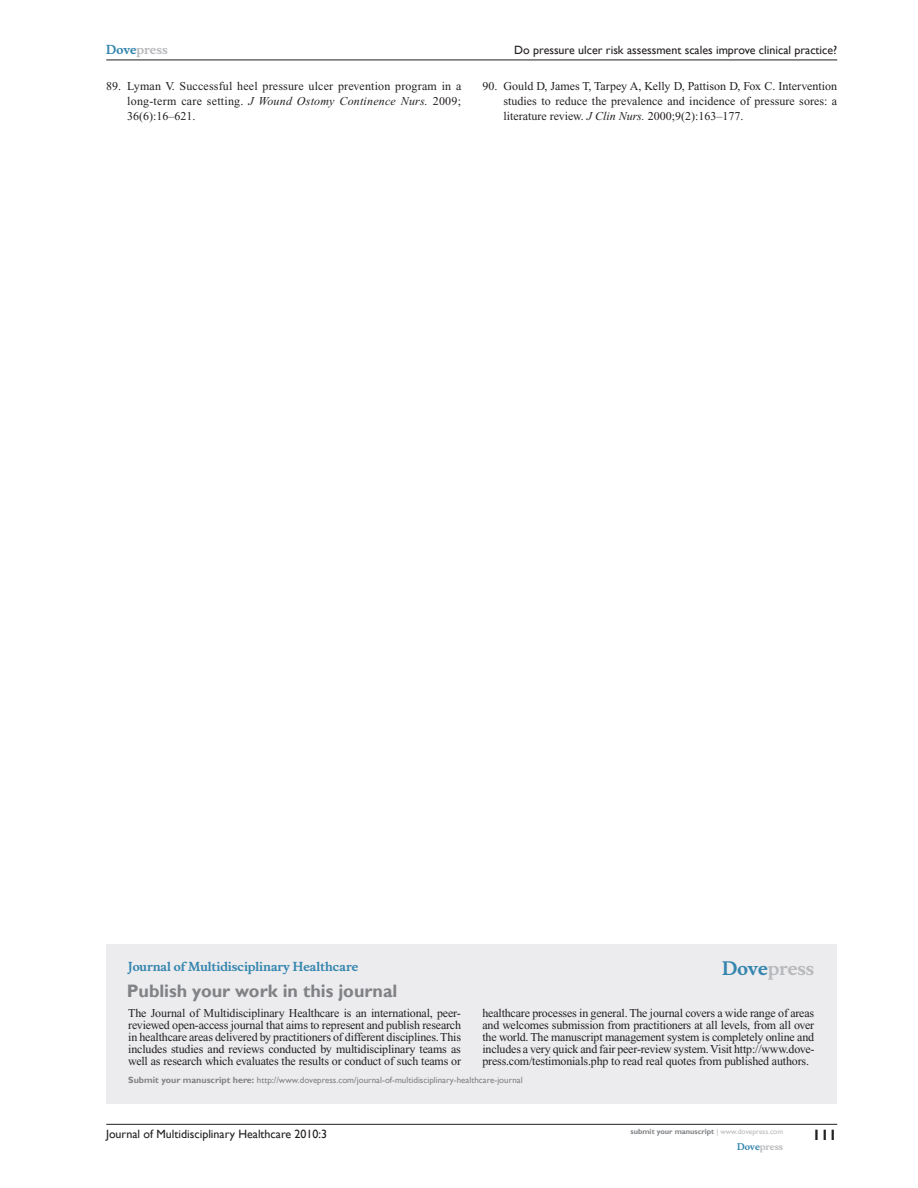
<style>
.page{position:relative;width:918px;height:1188px;background:#fff}
.page>*{position:absolute;margin:0;border:0;box-sizing:border-box;transform-origin:0 0}
.t1{font:700 18px "Gill Sans";color:#808285}
.t2{font:700 18px "Musee";color:#b8b9bc}
.t3{font:700 15px "Gill Sans";color:#231f20}
.t4{font:12px/12px "Times New Roman";letter-spacing:-.015em;color:#231f20;text-align:justify}
.t5{font:12px "Gill Sans";color:#231f20}
.t6{font:700 12px "Musee";color:#3485ae}
.t7{font:700 12px "Musee";color:#b8b9bc}
.t8{font:9px "Gill Sans";color:#808285}
.t9{font:700 9px "Musee";color:#b8b9bc}
.t10{font:700 7.5px "Gill Sans";color:#808285}
.s1{color:#3485ae}
.s2{font-style:italic}
.s3{font-weight:700}
.s4{font-weight:400;color:#b8b9bc}
</style>
<div class="page">
<div style="left:106px;top:944px;width:731px;height:159px;background:#ececee"></div>
<hr style="left:106px;top:1124px;width:731px;height:1px;background:#231f20">
<hr style="left:106px;top:60px;width:731px;height:1px;background:#231f20">
<p class="t7" style="left:106px;top:43px;width:63px"><span class="s1">Dove</span>press</p>
<p class="t5" style="left:514px;top:43px;width:325px">Do pressure ulcer risk assessment scales improve clinical practice?</p>
<p class="t4" style="left:127px;top:79px;width:336px;line-height:15px;text-indent:-21px">89. Lyman V. Successful heel pressure ulcer prevention program in a long-term care setting. <span class="s2">J Wound Ostomy Continence Nurs.</span> 2009; 36(6):16–621.</p>
<p class="t4" style="left:503px;top:79px;width:335px;line-height:15px;text-indent:-21px">90. Gould D, James T, Tarpey A, Kelly D, Pattison D, Fox C. Intervention studies to reduce the prevalence and incidence of pressure sores: a literature review. <span class="s2">J Clin Nurs.</span> 2000;9(2):163–177.</p>
<p class="t6" style="left:128px;top:959px;width:231px">Journal of Multidisciplinary Healthcare</p>
<h1 class="t1" style="left:127px;top:980px;width:272px">Publish your work in this journal</h1>
<h1 class="t2" style="left:722px;top:958px;width:94px"><span class="s1">Dove</span>press</h1>
<p class="t4" style="left:128px;top:1007px;width:334px">The Journal of Multidisciplinary Healthcare is an international, peer&shy;reviewed open-access journal that aims to represent and publish research in healthcare areas delivered by practitioners of different disciplines. This includes studies and reviews conducted by multidisciplinary teams as well as research which evaluates the results or conduct of such teams or</p>
<p class="t4" style="left:482px;top:1007px;width:334px">healthcare processes in general. The journal covers a wide range of areas and welcomes submission from practitioners at all levels, from all over the world. The manuscript management system is completely online and includes a very quick and fair peer-review system. Visit http://www.dove&shy;press.com/testimonials.php to read real quotes from published authors.</p>
<p class="t8" style="left:128px;top:1075px;width:396px"><span class="s3">Submit your manuscript here:</span> http://www.dovepress.com/journal-of-multidisciplinary-healthcare-journal</p>
<p class="t5" style="left:106px;top:1127px;width:222px">Journal of Multidisciplinary Healthcare 2010:3</p>
<p class="t10" style="left:631px;top:1127px;width:154px">submit your manuscript <span class="s4">| www.dovepress.com</span></p>
<p class="t9" style="left:737px;top:1141px;width:48px"><span class="s1">Dove</span>press</p>
<p class="t3" style="left:812px;top:1126px;width:26px">111</p>
</div>
